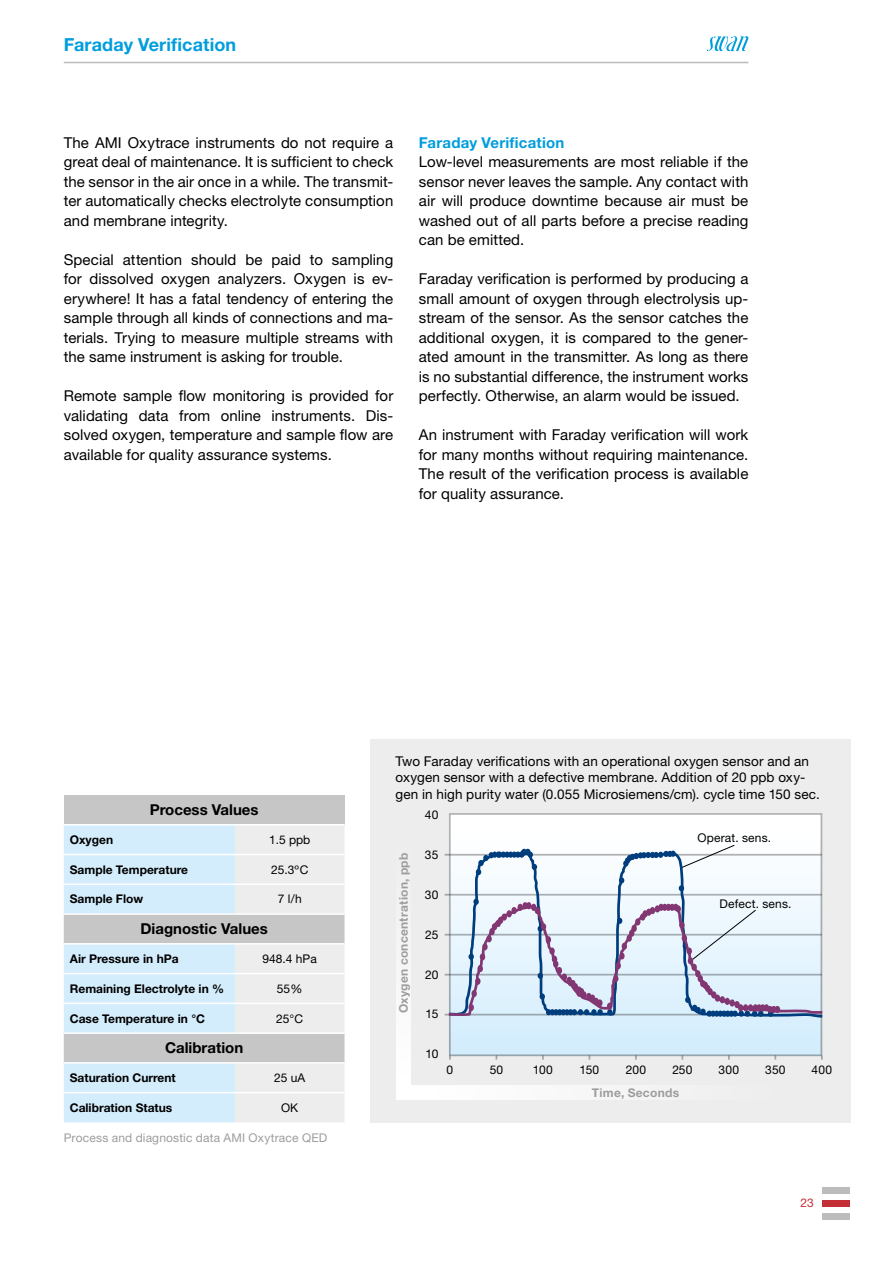
<style>
.page{position:relative;width:893px;height:1263px;background:#fff}
.page>*{position:absolute;margin:0;border:0;box-sizing:border-box;transform-origin:0 0}
.t1{font:700 18px "Helvetica Neue LT Std";letter-spacing:.005em;color:#009ddd}
.t2{font:15px/19.5px "Helvetica Neue LT Std";letter-spacing:.005em;color:#000;text-align:justify}
.t3{font:700 15px "Helvetica Neue LT Std";color:#000}
.t4{font:700 15px "Helvetica Neue LT Std";letter-spacing:.015em;color:#009ddd}
.t5{font:13.5px/16.2px "Helvetica Neue LT Std";letter-spacing:.01em;color:#000}
.t6{font:700 12px "Helvetica Neue LT Std";color:#000}
.t7{font:12px "Helvetica Neue LT Std";letter-spacing:.01em;color:#000}
.t8{font:12px "Helvetica Neue LT Std";letter-spacing:.015em;color:#9d9d9c}
.t9{font:700 12px "Helvetica Neue LT Std";letter-spacing:.02em;color:#9d9d9c}
.t10{font:12px "Helvetica Neue LT Std";color:#c42e35}
</style>
<div class="page">
<div style="left:822px;top:1200px;width:28px;height:7px;background:#c42e35"></div>
<div style="left:822px;top:1187px;width:28px;height:7px;background:#bcbcbc"></div>
<div style="left:822px;top:1213px;width:28px;height:7px;background:#bcbcbc"></div>
<hr style="left:64px;top:62px;width:684px;height:1px;background:#bcbcbc">
<svg style="left:707px;top:36px;width:41px;height:15px"></svg>
<div style="left:64px;top:795px;width:281px;height:30px;background:#c6c6c6"></div>
<svg style="left:64px;top:825px;width:281px;height:297px;background:#d9e5ec"></svg>
<hr style="left:64px;top:824px;width:171px;height:1px;background:#fff">
<hr style="left:235px;top:824px;width:110px;height:1px;background:#fff">
<hr style="left:64px;top:854px;width:171px;height:1px;background:#fff">
<hr style="left:235px;top:854px;width:110px;height:1px;background:#fff">
<hr style="left:64px;top:883px;width:171px;height:2px;background:#fff">
<hr style="left:235px;top:883px;width:110px;height:2px;background:#fff">
<hr style="left:64px;top:913px;width:171px;height:2px;background:#fff">
<hr style="left:235px;top:913px;width:110px;height:2px;background:#fff">
<hr style="left:64px;top:943px;width:171px;height:1px;background:#fff">
<hr style="left:235px;top:943px;width:110px;height:1px;background:#fff">
<hr style="left:64px;top:973px;width:171px;height:1px;background:#fff">
<hr style="left:235px;top:973px;width:110px;height:1px;background:#fff">
<hr style="left:64px;top:1002px;width:171px;height:2px;background:#fff">
<hr style="left:235px;top:1002px;width:110px;height:2px;background:#fff">
<hr style="left:64px;top:1032px;width:171px;height:2px;background:#fff">
<hr style="left:235px;top:1032px;width:110px;height:2px;background:#fff">
<hr style="left:64px;top:1062px;width:171px;height:2px;background:#fff">
<hr style="left:235px;top:1062px;width:110px;height:2px;background:#fff">
<hr style="left:64px;top:1092px;width:171px;height:1px;background:#fff">
<hr style="left:235px;top:1092px;width:110px;height:1px;background:#fff">
<div style="left:370px;top:739px;width:480px;height:384px;background:#ededed"></div>
<div style="left:450px;top:814px;width:372px;height:241px;background:#fff"></div>
<div style="left:396px;top:813px;width:15px;height:287px;background:#f5f5f5"></div>
<div style="left:398px;top:1085px;width:424px;height:15px;background:#fff"></div>
<hr style="left:445px;top:854px;width:377px;height:2px;background:#000">
<hr style="left:445px;top:894px;width:377px;height:1px;background:#000">
<hr style="left:445px;top:934px;width:377px;height:1px;background:#000">
<hr style="left:445px;top:974px;width:377px;height:1px;background:#000">
<hr style="left:445px;top:1014px;width:377px;height:1px;background:#000">
<svg style="left:446px;top:850px;width:377px;height:250px"></svg>
<svg style="left:476px;top:849px;width:61px;height:26px"></svg>
<svg style="left:619px;top:877px;width:5px;height:6px"></svg>
<svg style="left:623px;top:844px;width:112px;height:25px"></svg>
<svg style="left:679px;top:885px;width:5px;height:6px"></svg>
<svg style="left:446px;top:899px;width:377px;height:118px;background:#d1dbea"></svg>
<p class="t1" style="left:64px;top:34px;width:174px">Faraday Verification</p>
<p class="t2" style="left:64px;top:132px;width:331px">The AMI Oxytrace instruments do not require a great deal of maintenance. It is sufficient to check the sensor in the air once in a while. The transmit&shy;ter automatically checks electrolyte consumption and membrane integrity.</p>
<p class="t2" style="left:64px;top:249px;width:331px">Special attention should be paid to sampling for dissolved oxygen analyzers. Oxygen is ev&shy;erywhere! It has a fatal tendency of entering the sample through all kinds of connections and ma&shy;terials. Trying to measure multiple streams with the same instrument is asking for trouble.</p>
<p class="t2" style="left:64px;top:386px;width:331px">Remote sample flow monitoring is provided for validating data from online instruments. Dis&shy;solved oxygen, temperature and sample flow are available for quality assurance systems.</p>
<p class="t4" style="left:419px;top:133px;width:147px">Faraday Verification</p>
<p class="t2" style="left:419px;top:152px;width:331px">Low-level measurements are most reliable if the sensor never leaves the sample. Any contact with air will produce downtime because air must be washed out of all parts before a precise reading can be emitted.</p>
<p class="t2" style="left:419px;top:269px;width:331px">Faraday verification is performed by producing a small amount of oxygen through electrolysis up&shy;stream of the sensor. As the sensor catches the additional oxygen, it is compared to the gener&shy;ated amount in the transmitter. As long as there is no substantial difference, the instrument works perfectly. Otherwise, an alarm would be issued.</p>
<p class="t2" style="left:419px;top:425px;width:331px">An instrument with Faraday verification will work for many months without requiring maintenance.<br>The result of the verification process is available for quality assurance.</p>
<p class="t3" style="left:150px;top:801px;width:110px">Process Values</p>
<p class="t6" style="left:70px;top:832px;width:45px">Oxygen</p>
<p class="t7" style="left:269px;top:832px;width:43px">1.5 ppb</p>
<p class="t6" style="left:70px;top:862px;width:120px">Sample Temperature</p>
<p class="t7" style="left:271px;top:862px;width:39px">25.3ºC</p>
<p class="t6" style="left:70px;top:892px;width:75px">Sample Flow</p>
<p class="t7" style="left:278px;top:892px;width:26px">7 l/h</p>
<p class="t3" style="left:140px;top:920px;width:129px">Diagnostic Values</p>
<p class="t6" style="left:70px;top:951px;width:110px">Air Pressure in hPa</p>
<p class="t7" style="left:263px;top:951px;width:56px">948.4 hPa</p>
<p class="t6" style="left:70px;top:981px;width:156px">Remaining Electrolyte in %</p>
<p class="t7" style="left:277px;top:981px;width:27px">55%</p>
<p class="t6" style="left:70px;top:1011px;width:137px">Case Temperature in °C</p>
<p class="t7" style="left:276px;top:1011px;width:29px">25°C</p>
<p class="t3" style="left:165px;top:1039px;width:80px">Calibration</p>
<p class="t6" style="left:70px;top:1070px;width:108px">Saturation Current</p>
<p class="t7" style="left:274px;top:1071px;width:33px">25 uA</p>
<p class="t6" style="left:70px;top:1100px;width:104px">Calibration Status</p>
<p class="t7" style="left:281px;top:1100px;width:19px">OK</p>
<p class="t8" style="left:64px;top:1131px;width:265px">Process and diagnostic data AMI Oxytrace QED</p>
<p class="t5" style="left:396px;top:753px;width:426px">Two Faraday verifications with an operational oxygen sensor and an oxygen sensor with a defective membrane. Addition of 20 ppb oxy&shy;gen in high purity water (0.055 Microsiemens/cm). cycle time 150 sec.</p>
<p class="t7" style="left:697px;top:830px;width:75px">Operat. sens.</p>
<p class="t7" style="left:425px;top:808px;width:15px">40</p>
<p class="t7" style="left:425px;top:848px;width:15px">35</p>
<p class="t7" style="left:425px;top:887px;width:15px">30</p>
<p class="t7" style="left:425px;top:927px;width:15px">25</p>
<p class="t7" style="left:425px;top:967px;width:15px">20</p>
<p class="t7" style="left:426px;top:1007px;width:14px">15</p>
<p class="t7" style="left:425px;top:1046px;width:14px">10</p>
<p class="t9" style="left:396px;top:1013px;width:162px;rotate:-90deg">Oxygen concentration, ppb</p>
<p class="t7" style="left:720px;top:896px;width:73px">Defect. sens.</p>
<p class="t7" style="left:447px;top:1062px;width:8px">0</p>
<p class="t7" style="left:490px;top:1062px;width:15px">50</p>
<p class="t7" style="left:533px;top:1062px;width:21px">100</p>
<p class="t7" style="left:580px;top:1062px;width:21px">150</p>
<p class="t7" style="left:626px;top:1062px;width:22px">200</p>
<p class="t7" style="left:672px;top:1062px;width:22px">250</p>
<p class="t7" style="left:719px;top:1062px;width:22px">300</p>
<p class="t7" style="left:765px;top:1062px;width:22px">350</p>
<p class="t7" style="left:812px;top:1062px;width:22px">400</p>
<p class="t9" style="left:592px;top:1085px;width:89px">Time, Seconds</p>
<p class="t10" style="left:801px;top:1196px;width:15px">23</p>
</div>
